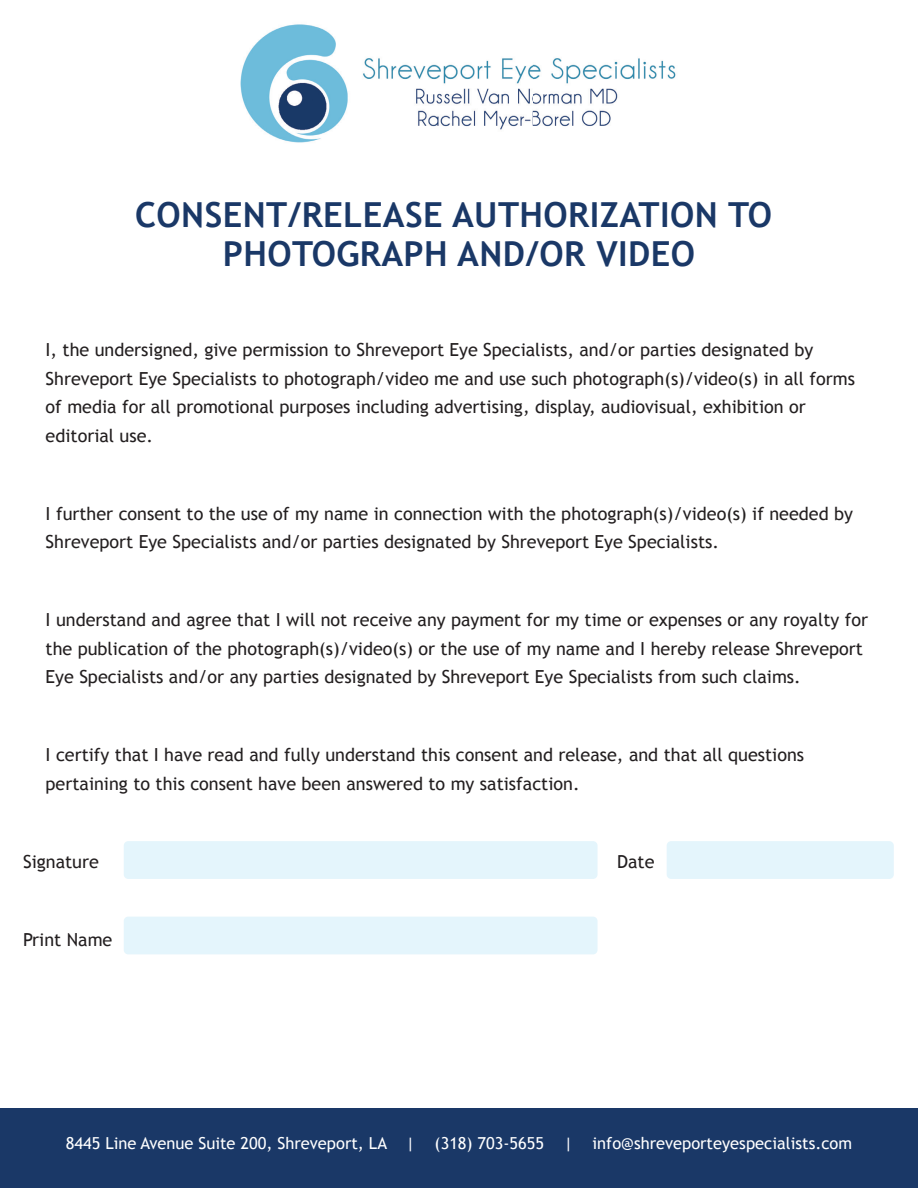
<style>
.page{position:relative;width:918px;height:1188px;background:#fff}
.page>*{position:absolute;margin:0;border:0;box-sizing:border-box;transform-origin:0 0}
.t1{font:700 34.5px/39px "Trebuchet MS";letter-spacing:.01em;color:#1a3867;text-align:center}
.t2{font:18px/28.5px "Trebuchet MS";color:#231f20}
.t3{font:16.5px "Trebuchet MS";color:#fff}
</style>
<div class="page">
<div style="left:0;top:1108px;width:918px;height:80px;background:#1a3867"></div>
<div style="left:124px;top:841px;width:474px;height:38px;background:#e4f5fc;border-radius:4px"></div>
<div style="left:667px;top:841px;width:227px;height:38px;background:#e4f5fc;border-radius:4px"></div>
<img style="left:240px;top:24px;width:436px;height:119px">
<div style="left:124px;top:917px;width:474px;height:37px;background:#e4f5fc;border-radius:4px"></div>
<h1 class="t1" style="left:135px;top:196px;width:638px">CONSENT/RELEASE AUTHORIZATION TO<br>PHOTOGRAPH AND/OR VIDEO</h1>
<p class="t2" style="left:46px;top:336px;width:811px">I, the undersigned, give permission to Shreveport Eye Specialists, and/or parties designated by Shreveport Eye Specialists to photograph/video me and use such photograph(s)/video(s) in all forms of media for all promotional purposes including advertising, display, audiovisual, exhibition or editorial use.</p>
<p class="t2" style="left:46px;top:499px;width:809px">I further consent to the use of my name in connection with the photograph(s)/video(s) if needed by<br>Shreveport Eye Specialists and/or parties designated by Shreveport Eye Specialists.</p>
<p class="t2" style="left:46px;top:606px;width:824px">I understand and agree that I will not receive any payment for my time or expenses or any royalty for the publication of the photograph(s)/video(s) or the use of my name and I hereby release Shreveport<br>Eye Specialists and/or any parties designated by Shreveport Eye Specialists from such claims.</p>
<p class="t2" style="left:46px;top:741px;width:760px">I certify that I have read and fully understand this consent and release, and that all questions pertaining to this consent have been answered to my satisfaction.</p>
<p class="t2" style="left:23px;top:847px;width:77px">Signature</p>
<p class="t2" style="left:617px;top:847px;width:39px">Date</p>
<p class="t2" style="left:23px;top:925px;width:91px">Print Name</p>
<p class="t3" style="left:66px;top:1133px;width:788px">8445 Line Avenue Suite 200, Shreveport, LA | (318) 703-5655 | info@shreveporteyespecialists.com</p>
</div>
